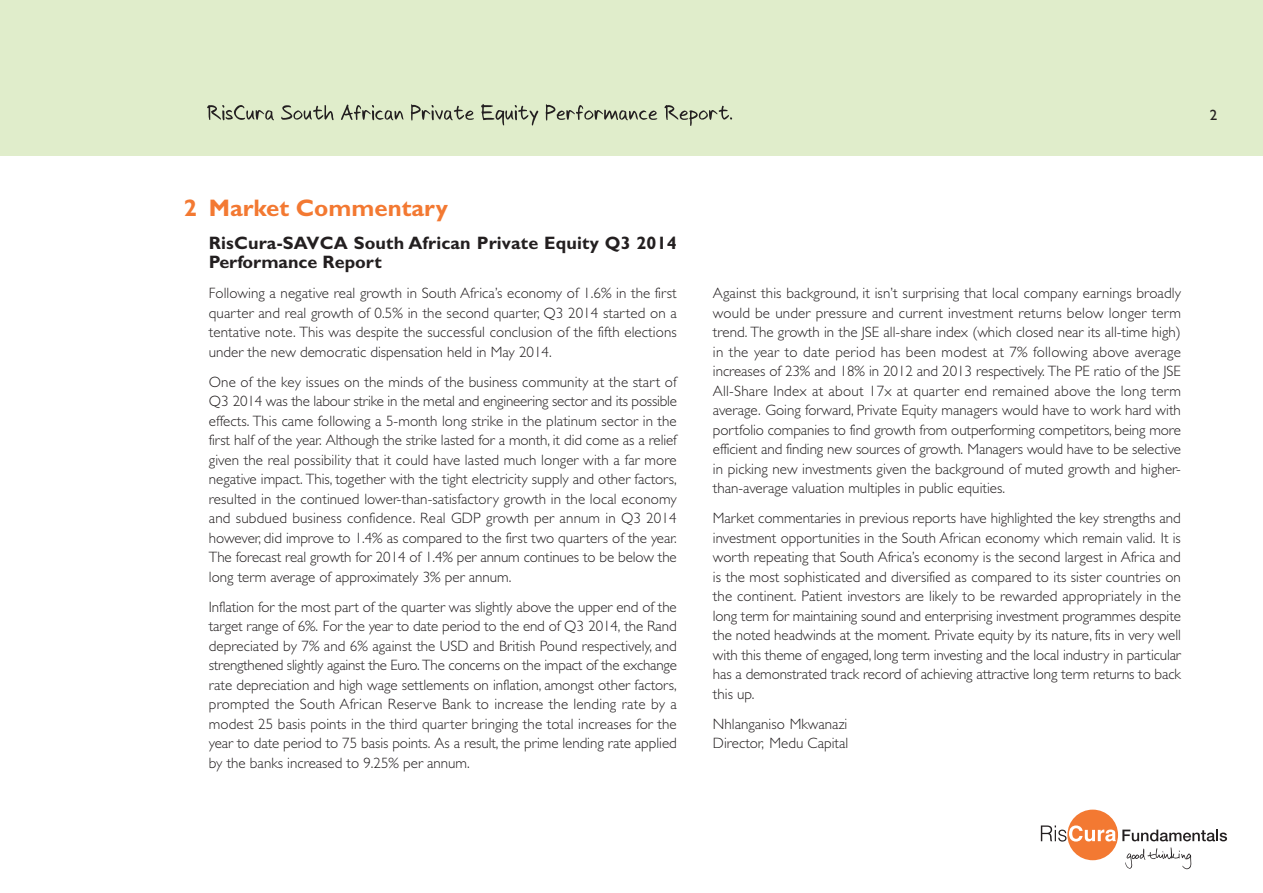
<style>
.page{position:relative;width:1263px;height:893px;background:#fff}
.page>*{position:absolute;margin:0;border:0;box-sizing:border-box;transform-origin:0 0}
.t1{font:700 24px "Gill Sans";color:#f37932}
.t2{font:700 18px/19.5px "Gill Sans";letter-spacing:.01em;color:#231f20}
.t3{font:300 15px/19.5px "Gill Sans";color:#231f20;text-align:justify}
.t4{font:15px "Gill Sans";color:#231f20}
</style>
<div class="page">
<div style="left:0;top:0;width:1263px;height:156px;background:#e0edcb"></div>
<svg style="left:207px;top:105px;width:67px;height:15px"></svg>
<svg style="left:281px;top:105px;width:53px;height:15px"></svg>
<svg style="left:341px;top:105px;width:62px;height:15px"></svg>
<svg style="left:411px;top:104px;width:63px;height:17px"></svg>
<svg style="left:481px;top:104px;width:57px;height:22px"></svg>
<svg style="left:546px;top:104px;width:111px;height:17px"></svg>
<svg style="left:664px;top:105px;width:68px;height:21px"></svg>
<div style="left:1067px;top:810px;width:51px;height:50px;background:#f37932;border-radius:50%"></div>
<svg style="left:1041px;top:825px;width:75px;height:17px"></svg>
<svg style="left:1122px;top:830px;width:105px;height:11px"></svg>
<svg style="left:1125px;top:847px;width:66px;height:22px"></svg>
<h1 class="t1" style="left:184px;top:199px;width:266px">2 Market Commentary</h1>
<p class="t2" style="left:209px;top:235px;width:469px">RisCura-SAVCA South African Private Equity Q3 2014<br>Performance Report</p>
<p class="t3" style="left:209px;top:285px;width:469px">Following a negative real growth in South Africa’s economy of 1.6% in the first quarter and real growth of 0.5% in the second quarter, Q3 2014 started on a tentative note. This was despite the successful conclusion of the fifth elections under the new democratic dispensation held in May 2014.</p>
<p class="t3" style="left:209px;top:374px;width:469px">One of the key issues on the minds of the business community at the start of Q3 2014 was the labour strike in the metal and engineering sector and its possible effects. This came following a 5-month long strike in the platinum sector in the first half of the year. Although the strike lasted for a month, it did come as a relief given the real possibility that it could have lasted much longer with a far more negative impact. This, together with the tight electricity supply and other factors, resulted in the continued lower-than-satisfactory growth in the local economy and subdued business confidence. Real GDP growth per annum in Q3 2014 however, did improve to 1.4% as compared to the first two quarters of the year.<br>The forecast real growth for 2014 of 1.4% per annum continues to be below the long term average of approximately 3% per annum.</p>
<p class="t3" style="left:209px;top:599px;width:469px">Inflation for the most part of the quarter was slightly above the upper end of the target range of 6%. For the year to date period to the end of Q3 2014, the Rand depreciated by 7% and 6% against the USD and British Pound respectively, and strengthened slightly against the Euro. The concerns on the impact of the exchange rate depreciation and high wage settlements on inflation, amongst other factors, prompted the South African Reserve Bank to increase the lending rate by a modest 25 basis points in the third quarter bringing the total increases for the year to date period to 75 basis points. As a result, the prime lending rate applied by the banks increased to 9.25% per annum.</p>
<p class="t4" style="left:1210px;top:109px;width:9px">2</p>
<p class="t3" style="left:713px;top:285px;width:469px">Against this background, it isn’t surprising that local company earnings broadly would be under pressure and current investment returns below longer term trend. The growth in the JSE all-share index (which closed near its all-time high) in the year to date period has been modest at 7% following above average increases of 23% and 18% in 2012 and 2013 respectively. The PE ratio of the JSE All-Share Index at about 17x at quarter end remained above the long term average. Going forward, Private Equity managers would have to work hard with portfolio companies to find growth from outperforming competitors, being more efficient and finding new sources of growth. Managers would have to be selective in picking new investments given the background of muted growth and higher&shy;than-average valuation multiples in public equities.</p>
<p class="t3" style="left:713px;top:510px;width:469px">Market commentaries in previous reports have highlighted the key strengths and investment opportunities in the South African economy which remain valid. It is worth repeating that South Africa’s economy is the second largest in Africa and is the most sophisticated and diversified as compared to its sister countries on the continent. Patient investors are likely to be rewarded appropriately in the long term for maintaining sound and enterprising investment programmes despite the noted headwinds at the moment. Private equity by its nature, fits in very well with this theme of engaged, long term investing and the local industry in particular has a demonstrated track record of achieving attractive long term returns to back this up.</p>
<p class="t3" style="left:713px;top:716px;width:137px">Nhlanganiso Mkwanazi<br>Director, Medu Capital</p>
</div>
